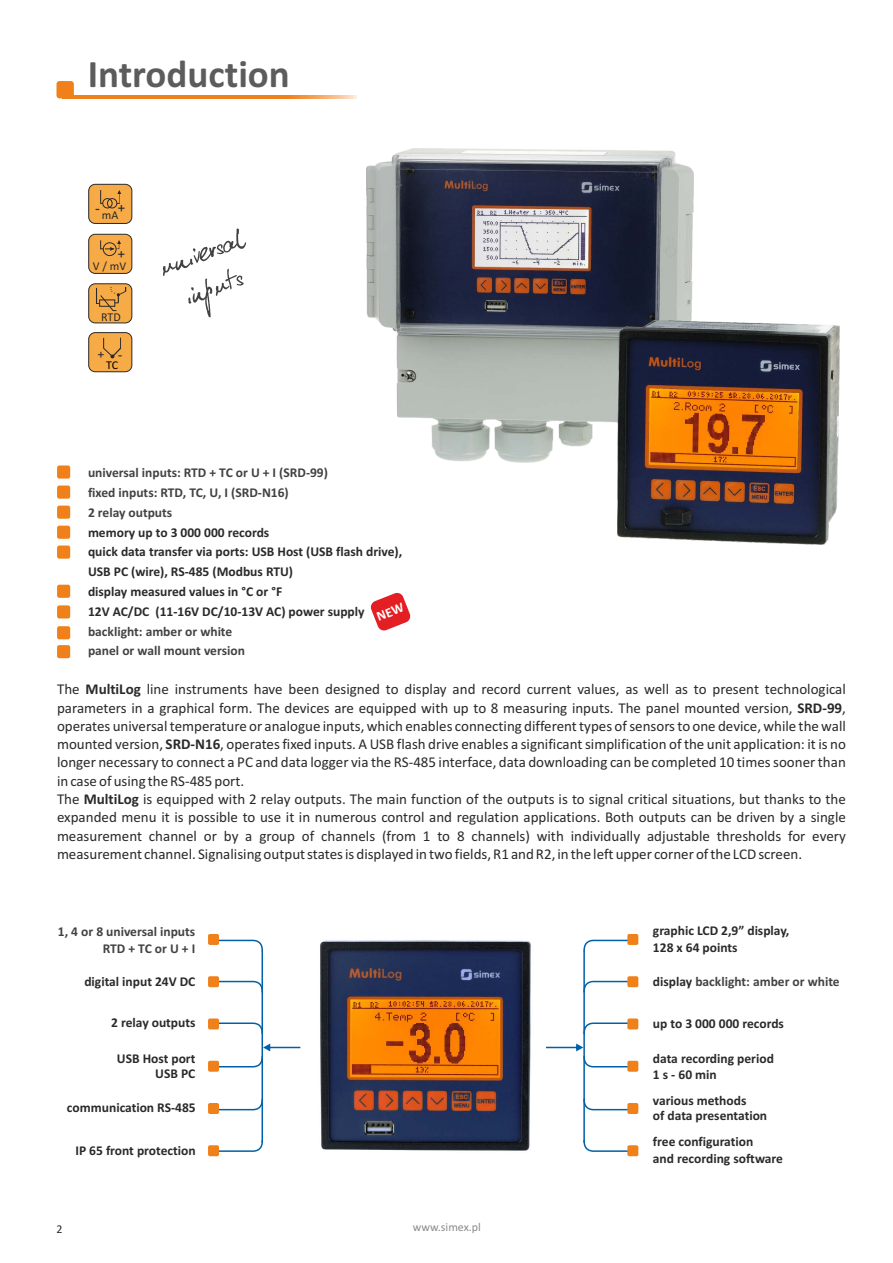
<style>
.page{position:relative;width:893px;height:1263px;background:#fff}
.page>*{position:absolute;margin:0;border:0;box-sizing:border-box;transform-origin:0 0}
.t1{font:40.35px/36.2px "Kuba reczny";color:#424242;text-align:center}
.t2{font:700 39px "Calibri";color:#5c5c5c}
.t3{font:15px/18.3px "Calibri";color:#2b2929}
.t4{font:700 13.5px/19.8px "Calibri";color:#2b2929}
.t5{font:700 13.5px/19.8px "Calibri";color:#424242}
.t6{font:13.35px "Arial";color:#2b2929}
.t7{font:12.15px "Arial";color:#2b2929}
.t8{font:12px "Calibri";color:#8a8a8a}
.t9{font:12px "Calibri";color:#2b2929}
.t10{font:12px "Calibri";color:#000}
.s1{font-weight:700}
.s2{color:#2b2929}
</style>
<div class="page">
<img style="left:366px;top:148px;width:328px;height:314px">
<img style="left:617px;top:320px;width:222px;height:225px">
<div style="left:57px;top:465px;width:13px;height:14px;background:#f0801a;border-radius:2px"></div>
<div style="left:57px;top:485px;width:13px;height:14px;background:#f0801a;border-radius:2px"></div>
<div style="left:57px;top:506px;width:13px;height:13px;background:#f0801a;border-radius:2px"></div>
<div style="left:57px;top:526px;width:13px;height:13px;background:#f0801a;border-radius:2px"></div>
<div style="left:57px;top:545px;width:13px;height:14px;background:#f0801a;border-radius:2px"></div>
<div style="left:57px;top:585px;width:13px;height:13px;background:#f0801a;border-radius:2px"></div>
<div style="left:57px;top:605px;width:13px;height:13px;background:#f0801a;border-radius:2px"></div>
<hr style="left:62px;top:95px;width:295px;height:3px;background:#f0801a">
<div style="left:57px;top:81px;width:17px;height:17px;background:#f0801a;border-radius:3px"></div>
<div style="left:88px;top:332px;width:44px;height:40px;background:#f7ab47;border:1px solid #2b2929;border-radius:7px"></div>
<div style="left:88px;top:184px;width:44px;height:40px;background:#f7ab47;border:1px solid #2b2929;border-radius:7px"></div>
<div style="left:107px;top:198px;width:10px;height:10px;border:1px solid #2b2929;border-radius:50%"></div>
<div style="left:103px;top:198px;width:9px;height:10px;border:1px solid #2b2929;border-radius:50%"></div>
<svg style="left:103px;top:337px;width:18px;height:21px"></svg>
<div style="left:88px;top:234px;width:44px;height:40px;background:#f7ab47;border:1px solid #2b2929;border-radius:7px"></div>
<div style="left:103px;top:243px;width:13px;height:13px;border:1px solid #2b2929;border-radius:50%"></div>
<svg style="left:100px;top:240px;width:21px;height:11px"></svg>
<div style="left:88px;top:283px;width:44px;height:40px;background:#f7ab47;border:1px solid #2b2929;border-radius:7px"></div>
<svg style="left:96px;top:287px;width:30px;height:24px"></svg>
<img style="left:320px;top:939px;width:211px;height:212px">
<hr style="left:261px;top:950px;width:2px;height:192px;background:#0061a8">
<svg style="left:218px;top:1139px;width:45px;height:13px"></svg>
<svg style="left:218px;top:939px;width:45px;height:14px"></svg>
<svg style="left:212px;top:980px;width:52px;height:14px"></svg>
<svg style="left:212px;top:1043px;width:88px;height:25px"></svg>
<svg style="left:218px;top:1097px;width:44px;height:14px"></svg>
<svg style="left:212px;top:1022px;width:50px;height:14px"></svg>
<div style="left:208px;top:934px;width:11px;height:11px;background:#f0801a;border-radius:2px"></div>
<div style="left:208px;top:976px;width:11px;height:11px;background:#f0801a;border-radius:2px"></div>
<div style="left:208px;top:1018px;width:11px;height:11px;background:#f0801a;border-radius:2px"></div>
<div style="left:208px;top:1061px;width:11px;height:11px;background:#f0801a;border-radius:2px"></div>
<div style="left:208px;top:1145px;width:11px;height:11px;background:#f0801a;border-radius:2px"></div>
<div style="left:208px;top:1103px;width:11px;height:11px;background:#f0801a;border-radius:2px"></div>
<hr style="left:583px;top:950px;width:2px;height:192px;background:#0061a8">
<svg style="left:583px;top:1139px;width:44px;height:13px"></svg>
<svg style="left:583px;top:939px;width:45px;height:14px"></svg>
<svg style="left:583px;top:980px;width:51px;height:14px"></svg>
<svg style="left:546px;top:1043px;width:88px;height:25px"></svg>
<svg style="left:583px;top:1097px;width:45px;height:14px"></svg>
<svg style="left:583px;top:1022px;width:51px;height:14px"></svg>
<div style="left:627px;top:934px;width:11px;height:11px;background:#f0801a;border-radius:2px"></div>
<div style="left:627px;top:976px;width:11px;height:11px;background:#f0801a;border-radius:2px"></div>
<div style="left:627px;top:1018px;width:11px;height:11px;background:#f0801a;border-radius:2px"></div>
<div style="left:627px;top:1061px;width:11px;height:11px;background:#f0801a;border-radius:2px"></div>
<div style="left:627px;top:1145px;width:11px;height:11px;background:#f0801a;border-radius:2px"></div>
<div style="left:627px;top:1103px;width:11px;height:11px;background:#f0801a;border-radius:2px"></div>
<div style="left:57px;top:626px;width:13px;height:13px;background:#f0801a;border-radius:2px"></div>
<div style="left:57px;top:645px;width:13px;height:13px;background:#f0801a;border-radius:2px"></div>
<svg style="left:100px;top:190px;width:3px;height:16px"></svg>
<svg style="left:117px;top:190px;width:5px;height:15px"></svg>
<svg style="left:370px;top:593px;width:41px;height:38px"></svg>
<h2 class="t2" style="left:88px;top:57px;width:204px">Introduction</h2>
<p class="t9" style="left:102px;top:210px;width:18px">mA</p>
<p class="t6" style="left:117px;top:249px;width:9px">+</p>
<p class="t9" style="left:93px;top:261px;width:35px">V / mV</p>
<p class="t9" style="left:101px;top:312px;width:21px">RTD</p>
<p class="t7" style="left:98px;top:350px;width:26px">+ -</p>
<p class="t10" style="left:106px;top:360px;width:13px">TC</p>
<h1 class="t1" style="left:157px;top:258px;width:90px;rotate:-19deg">universal inputs</h1>
<p class="t5" style="left:88px;top:464px;width:242px">universal inputs: RTD + TC or U + I (SRD-99) fixed inputs: RTD, TC, U, I (SRD-N16)<br>2 relay outputs</p>
<p class="t4" style="left:88px;top:523px;width:316px">memory up to 3 000 000 records<br>quick data transfer via ports: USB Host (USB flash drive), USB PC (wire), RS-485 (Modbus RTU)<br>display measured values in °C or °F<br>12V AC/DC (11-16V DC/10-13V AC) power supply</p>
<p class="t5" style="left:88px;top:622px;width:158px">backlight: amber or white panel or wall mount version</p>
<p class="t3" style="left:57px;top:681px;width:790px">The <span class="s1">MultiLog</span> line instruments have been designed to display and record current values, as well as to present technological parameters in a graphical form. The devices are equipped with up to 8 measuring inputs. The panel mounted version, <span class="s1">SRD-99</span>, operates universal temperature or analogue inputs, which enables connecting different types of sensors to one device, while the wall mounted version, <span class="s1">SRD-N16</span>, operates fixed inputs. A USB flash drive enables a significant simplification of the unit application: it is no longer necessary to connect a PC and data logger via the RS-485 interface, data downloading can be completed 10 times sooner than in case of using the RS-485 port.<br>The <span class="s1">MultiLog</span> is equipped with 2 relay outputs. The main function of the outputs is to signal critical situations, but thanks to the expanded menu it is possible to use it in numerous control and regulation applications. Both outputs can be driven by a single measurement channel or by a group of channels (from 1 to 8 channels) with individually adjustable thresholds for every measurement channel. Signalising output states is displayed in two fields, R1 and R2, in the left upper corner of the LCD screen.</p>
<p class="t5" style="left:58px;top:924px;width:139px;line-height:16.5px;text-align:right">1, 4 or 8 universal inputs<br>RTD + TC or U + I</p>
<p class="t4" style="left:84px;top:973px;width:113px">digital input 24V DC</p>
<p class="t4" style="left:111px;top:1014px;width:86px">2 relay outputs</p>
<p class="t4" style="left:117px;top:1053px;width:80px;line-height:14.9px;text-align:right">USB Host port<br>USB PC</p>
<p class="t4" style="left:67px;top:1099px;width:130px">communication RS-485</p>
<p class="t4" style="left:75px;top:1141px;width:122px">IP 65 front protection</p>
<p class="t9" style="left:56px;top:1223px;width:8px">2</p>
<p class="t8" style="left:413px;top:1221px;width:70px">www.simex.pl</p>
<p class="t4" style="left:653px;top:923px;width:138px;line-height:16.5px">graphic LCD 2,9” display,<br>128 x 64 points</p>
<p class="t5" style="left:653px;top:972px;width:188px"><span class="s2">display</span> backlight: amber or white</p>
<p class="t4" style="left:653px;top:1015px;width:133px">up to 3 000 000 records</p>
<p class="t4" style="left:653px;top:1051px;width:122px;line-height:16.5px">data recording period<br>1 s - 60 min</p>
<p class="t4" style="left:653px;top:1094px;width:116px;line-height:14.9px">various methods<br>of data presentation</p>
<p class="t4" style="left:653px;top:1135px;width:132px;line-height:16.5px">free configuration<br>and recording software</p>
</div>
